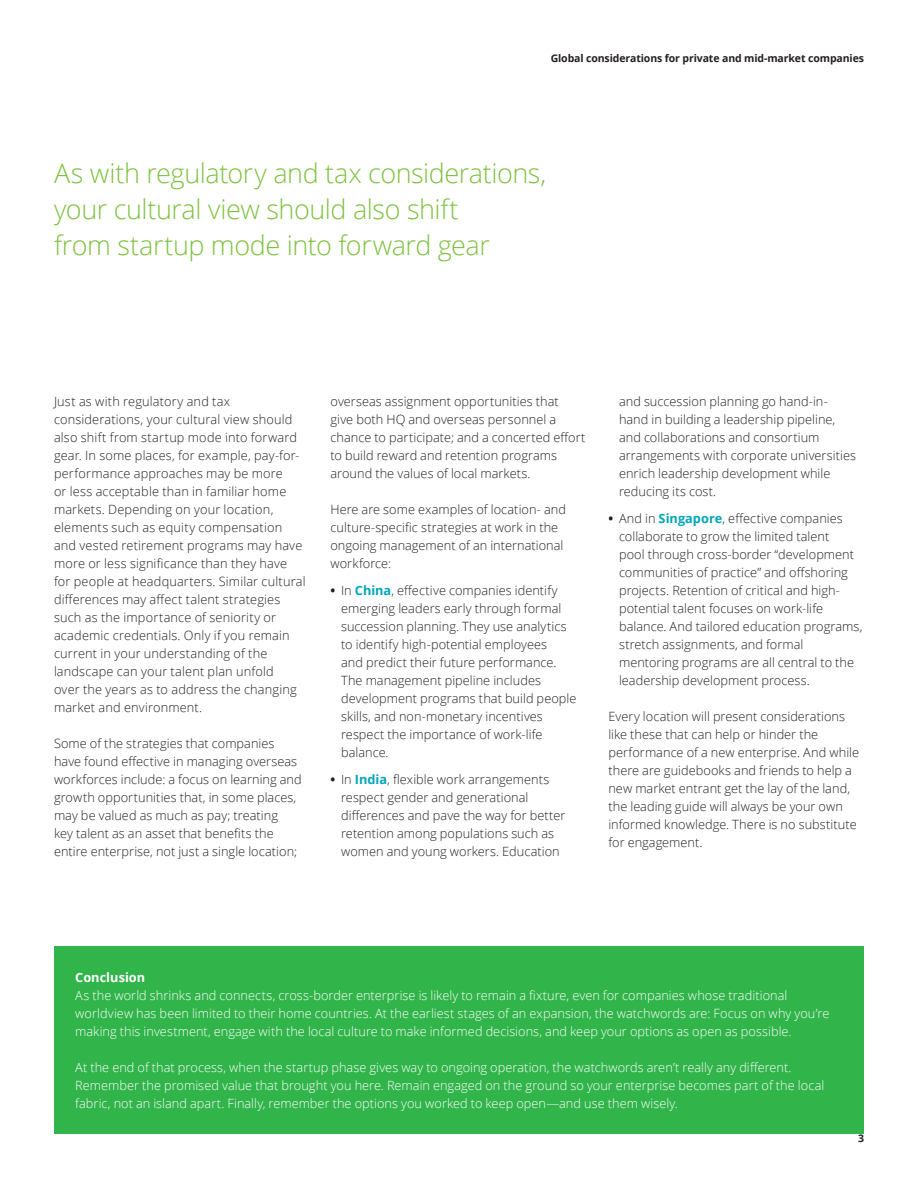
<style>
.page{position:relative;width:918px;height:1188px;background:#fff}
.page>*{position:absolute;margin:0;border:0;box-sizing:border-box;transform-origin:0 0}
.Quote_pullout_medium{font:300 27px/36px "Open Sans";letter-spacing:-.015em;color:#7fc241}
.Body_copy__8_5_12pt{font:300 12.75px/18px "Open Sans";letter-spacing:.005em;color:#231f20}
.Body_copy__8_5_12pt-2{font:300 12.75px/18px "Open Sans";letter-spacing:.005em;color:#fff}
.Subhead__white_8_5_1{font:700 12.75px "Open Sans";color:#fff}
.Brochure_title__foli{font:700 10.5px "Open Sans";letter-spacing:-.01em;color:#231f20}
.Brochure_title___Rig{font:700 10.5px "Open Sans";color:#231f20}
.s1{font-weight:700}
.s2{font-weight:700;color:#00a6b9}
</style>
<div class="page">
<div style="left:54px;top:946px;width:810px;height:188px;background:#31b44a"></div>
<p class="Brochure_title__foli" style="left:551px;top:51px;width:315px">Global considerations for private and mid-market companies</p>
<p class="Quote_pullout_medium" style="left:54px;top:154px;width:494px">As with regulatory and tax considerations, your cultural view should also shift<br>from startup mode into forward gear</p>
<p class="Body_copy__8_5_12pt" style="left:54px;top:392px;width:253px">Just as with regulatory and tax considerations, your cultural view should also shift from startup mode into forward gear. In some places, for example, pay-for&shy;performance approaches may be more<br>or less acceptable than in familiar home markets. Depending on your location, elements such as equity compensation and vested retirement programs may have more or less significance than they have for people at headquarters. Similar cultural differences may affect talent strategies such as the importance of seniority or academic credentials. Only if you remain current in your understanding of the landscape can your talent plan unfold<br>over the years as to address the changing market and environment.</p>
<p class="Body_copy__8_5_12pt" style="left:54px;top:734px;width:249px">Some of the strategies that companies have found effective in managing overseas workforces include: a focus on learning and growth opportunities that, in some places, may be valued as much as pay; treating<br>key talent as an asset that benefits the entire enterprise, not just a single location;</p>
<p class="Body_copy__8_5_12pt" style="left:330px;top:392px;width:257px">overseas assignment opportunities that<br>give both HQ and overseas personnel a chance to participate; and a concerted effort to build reward and retention programs around the values of local markets.</p>
<p class="Body_copy__8_5_12pt" style="left:330px;top:500px;width:237px">Here are some examples of location- and culture-specific strategies at work in the ongoing management of an international workforce:</p>
<p class="Body_copy__8_5_12pt" style="left:341px;top:581px;width:237px;text-indent:-11px"><span class="s1">•</span> In <span class="s2">China</span>, effective companies identify emerging leaders early through formal succession planning. They use analytics to identify high-potential employees<br>and predict their future performance.<br>The management pipeline includes development programs that build people skills, and non-monetary incentives respect the importance of work-life balance.</p>
<p class="Body_copy__8_5_12pt" style="left:341px;top:770px;width:226px;text-indent:-11px"><span class="s1">•</span> In <span class="s2">India</span>, flexible work arrangements respect gender and generational differences and pave the way for better retention among populations such as women and young workers. Education</p>
<p class="Body_copy__8_5_12pt" style="left:619px;top:392px;width:239px">and succession planning go hand-in&shy;hand in building a leadership pipeline, and collaborations and consortium arrangements with corporate universities enrich leadership development while reducing its cost.</p>
<p class="Body_copy__8_5_12pt" style="left:619px;top:509px;width:245px;text-indent:-11px"><span class="s1">•</span> And in <span class="s2">Singapore</span>, effective companies collaborate to grow the limited talent<br>pool through cross-border “development communities of practice” and offshoring projects. Retention of critical and high&shy;potential talent focuses on work-life balance. And tailored education programs, stretch assignments, and formal mentoring programs are all central to the leadership development process.</p>
<p class="Body_copy__8_5_12pt" style="left:608px;top:707px;width:252px">Every location will present considerations like these that can help or hinder the performance of a new enterprise. And while there are guidebooks and friends to help a new market entrant get the lay of the land, the leading guide will always be your own informed knowledge. There is no substitute for engagement.</p>
<p class="Subhead__white_8_5_1" style="left:75px;top:968px;width:72px">Conclusion</p>
<p class="Body_copy__8_5_12pt-2" style="left:75px;top:986px;width:756px">As the world shrinks and connects, cross-border enterprise is likely to remain a fixture, even for companies whose traditional worldview has been limited to their home countries. At the earliest stages of an expansion, the watchwords are: Focus on why you’re making this investment, engage with the local culture to make informed decisions, and keep your options as open as possible.</p>
<p class="Body_copy__8_5_12pt-2" style="left:75px;top:1058px;width:751px">At the end of that process, when the startup phase gives way to ongoing operation, the watchwords aren’t really any different.<br>Remember the promised value that brought you here. Remain engaged on the ground so your enterprise becomes part of the local fabric, not an island apart. Finally, remember the options you worked to keep open—and use them wisely.</p>
<p class="Brochure_title___Rig" style="left:858px;top:1131px;width:7px">3</p>
</div>
